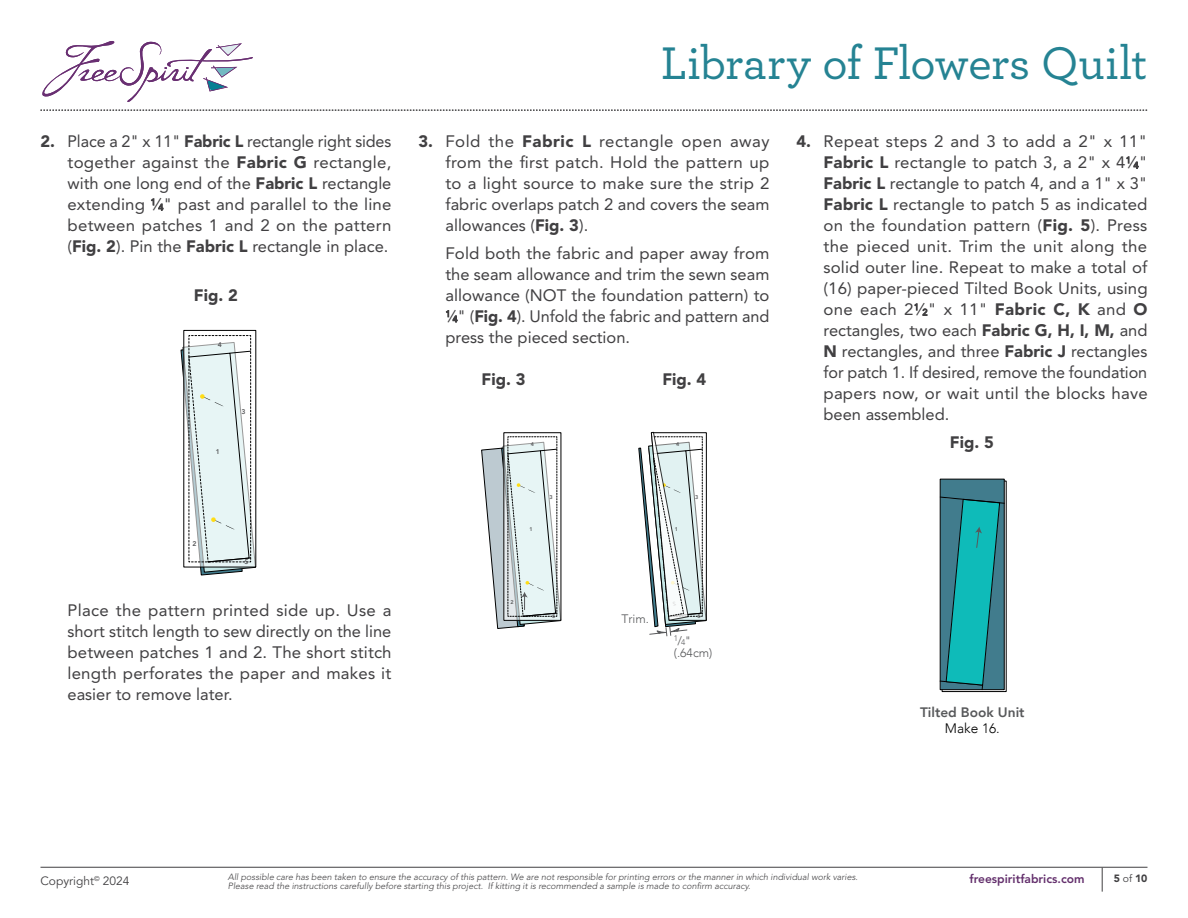
<style>
.page{position:relative;width:1188px;height:918px;background:#fff}
.page>*{position:absolute;margin:0;border:0;box-sizing:border-box;transform-origin:0 0}
.t1{font:500 48px "Archer";letter-spacing:-.005em;color:#258393}
.BODY__5_Indent{font:16.5px/21px "Avenir LT Std";color:#414042;text-align:justify}
.Illustrations{font:900 16.5px "Avenir LT Std";color:#414042}
.t2{font:800 13.65px/16.5px "Avenir";color:#58595b;text-align:center}
.t3{font:300 12.15px "Avenir";color:#58595b}
.t4{font:800 12px "Avenir LT Std";color:#632f6c}
.t5{font:12px "Avenir LT Std";color:#414042}
.t6{font:900 10.5px "Avenir LT Std";color:#414042}
.t7{font:italic 300 9px "Avenir LT Std";color:#414042}
.t8{font:300 8.1px "Avenir";color:#58595b}
.t9{font:800 6.9px "Avenir";color:#58595b}
.t10{font:800 5.4px "Avenir";color:#58595b}
.s1{font-weight:900}
.s2{font-size:9.15px}
.s3{font-size:12.15px}
.s4{font-weight:300;color:#000}
.s5{font-weight:400}
</style>
<div class="page">
<svg style="left:1102px;top:868px;width:1px;height:24px"></svg>
<hr style="left:40px;top:867px;width:1108px;height:1px;background:#414042">
<svg style="left:42px;top:41px;width:211px;height:61px"></svg>
<svg style="left:40px;top:110px;width:1108px;height:1px"></svg>
<svg style="left:184px;top:329px;width:73px;height:239px"></svg>
<svg style="left:180px;top:335px;width:76px;height:241px"></svg>
<svg style="left:481px;top:436px;width:80px;height:193px"></svg>
<svg style="left:940px;top:479px;width:65px;height:211px;background:#259198"></svg>
<svg style="left:638px;top:432px;width:69px;height:205px"></svg>
<p class="BODY__5_Indent" style="left:68px;top:131px;width:325px;text-indent:-27px"><span class="s1">2.</span> Place a 2" x 11" <span class="s1">Fabric L</span> rectangle right sides together against the <span class="s1">Fabric G</span> rectangle, with one long end of the <span class="s1">Fabric L</span> rectangle extending <sup>1</sup>⁄<span class="s2">4</span>" past and parallel to the line between patches 1 and 2 on the pattern (<span class="s1">Fig. 2</span>). Pin the <span class="s1">Fabric L</span> rectangle in place.</p>
<p class="Illustrations" style="left:194px;top:285px;width:46px">Fig. 2</p>
<p class="t9" style="left:218px;top:340px;width:6px">4</p>
<p class="t9" style="left:216px;top:446px;width:6px">1</p>
<p class="t9" style="left:242px;top:407px;width:6px">3</p>
<p class="t9" style="left:192px;top:539px;width:6px">2</p>
<p class="t9" style="left:245px;top:556px;width:6px">5</p>
<p class="BODY__5_Indent" style="left:68px;top:600px;width:326px">Place the pattern printed side up. Use a short stitch length to sew directly on the line between patches 1 and 2. The short stitch length perforates the paper and makes it easier to remove later.</p>
<h1 class="t1" style="left:661px;top:28px;width:488px">Library of Flowers Quilt</h1>
<p class="BODY__5_Indent" style="left:446px;top:131px;width:326px;text-indent:-27px"><span class="s1">3.</span> Fold the <span class="s1">Fabric L</span> rectangle open away from the first patch. Hold the pattern up to a light source to make sure the strip 2 fabric overlaps patch 2 and covers the seam allowances (<span class="s1">Fig. 3</span>).</p>
<p class="BODY__5_Indent" style="left:446px;top:243px;width:326px">Fold both the fabric and paper away from the seam allowance and trim the sewn seam allowance (NOT the foundation pattern) to <sup>1</sup>⁄<span class="s2">4</span>" (<span class="s1">Fig. 4</span>). Unfold the fabric and pattern and press the pieced section.</p>
<p class="Illustrations" style="left:482px;top:369px;width:46px">Fig. 3</p>
<p class="Illustrations" style="left:662px;top:369px;width:46px">Fig. 4</p>
<p class="t10" style="left:531px;top:440px;width:5px">4</p>
<p class="t10" style="left:529px;top:525px;width:5px">1</p>
<p class="t10" style="left:550px;top:493px;width:5px">3</p>
<p class="t10" style="left:676px;top:440px;width:5px">4</p>
<p class="t10" style="left:675px;top:525px;width:5px">1</p>
<p class="t10" style="left:695px;top:493px;width:5px">3</p>
<p class="BODY__5_Indent" style="left:824px;top:131px;width:326px;text-indent:-27px"><span class="s1">4.</span> Repeat steps 2 and 3 to add a 2" x 11" <span class="s1">Fabric L</span> rectangle to patch 3, a 2" x 4<sup>1</sup>⁄<span class="s2">4</span>" <span class="s1">Fabric L</span> rectangle to patch 4, and a 1" x 3" <span class="s1">Fabric L</span> rectangle to patch 5 as indicated on the foundation pattern (<span class="s1">Fig. 5</span>). Press the pieced unit. Trim the unit along the solid outer line. Repeat to make a total of (16) paper-pieced Tilted Book Units, using one each 2<sup>1</sup>⁄<span class="s2">2</span>" x 11" <span class="s1">Fabric C, K</span> and <span class="s1">O </span>rectangles, two each <span class="s1">Fabric G, H, I, M,</span> and <span class="s1">N</span> rectangles, and three <span class="s1">Fabric J</span> rectangles for patch 1. If desired, remove the foundation papers now, or wait until the blocks have been assembled.</p>
<p class="Illustrations" style="left:950px;top:432px;width:46px">Fig. 5</p>
<p class="t10" style="left:511px;top:598px;width:5px">2</p>
<p class="t10" style="left:552px;top:612px;width:5px">5</p>
<p class="t3" style="left:621px;top:612px;width:29px">Trim.</p>
<p class="t10" style="left:697px;top:612px;width:5px">5</p>
<p class="t8" style="left:674px;top:636px;width:19px">1<span class="s3">/</span>4<span class="s3">"</span></p>
<p class="t3" style="left:674px;top:646px;width:40px">(.64cm)</p>
<p class="t2" style="left:920px;top:704px;width:106px">Tilted Book Unit<br><span class="s4">Make 16.</span></p>
<p class="t5" style="left:40px;top:874px;width:91px">Copyright<sup>©</sup> 2024</p>
<p class="t7" style="left:228px;top:872px;width:632px">All possible care has been taken to ensure the accuracy of this pattern. We are not responsible for printing errors or the manner in which individual work varies.</p>
<p class="t4" style="left:969px;top:872px;width:117px">freespiritfabrics.com</p>
<p class="t6" style="left:1114px;top:872px;width:35px">5 <span class="s5">of</span> 10</p>
<p class="t7" style="left:228px;top:881px;width:524px">Please read the instructions carefully before starting this project. If kitting it is recommended a sample is made to confirm accuracy.</p>
</div>
